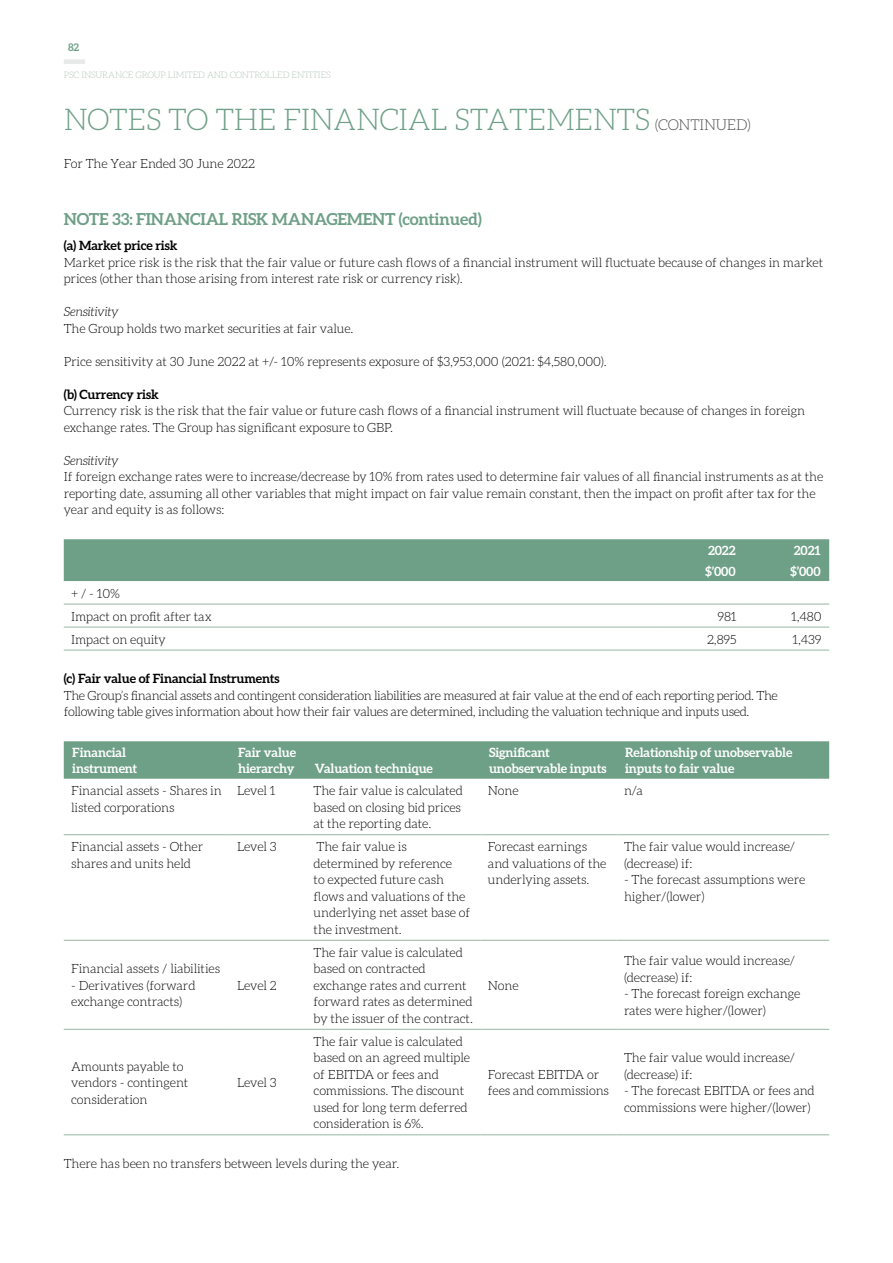
<style>
.page{position:relative;width:893px;height:1263px;background:#fff}
.page>*{position:absolute;margin:0;border:0;box-sizing:border-box;transform-origin:0 0}
.Section_Title{font:300 30px "Aleo";letter-spacing:-.01em;color:#6e9f87}
.Main_Heading{font:700 16.5px "Aleo";letter-spacing:-.01em;color:#6e9f87}
.Body{font:300 12.75px/16.5px "Aleo";letter-spacing:-.01em;color:#000}
.Body-2{font:300 12.75px/16.5px "Aleo";letter-spacing:-.03em;color:#000}
.Body_Bold{font:300 12.75px/16.5px "Aleo";letter-spacing:-.01em;color:#000}
.Heading_T{font:700 12.75px/16.5px "Aleo";letter-spacing:-.01em;color:#fff}
.Body_Bold-2{font:700 12.75px "Aleo";letter-spacing:-.01em;color:#000}
.Date{font:300 12.75px "Aleo";letter-spacing:-.01em;color:#000}
.Bold_Italic{font:italic 300 12.75px "Aleo";letter-spacing:-.01em;color:#000}
.Body_Bold-3{font:italic 300 12.75px "Aleo";letter-spacing:-.01em;color:#000}
.t1{font:700 10.5px "Aleo";color:#6e9f87}
.t2{font:300 9px "Aleo";letter-spacing:-.01em;color:#b2c7ba}
.s1{font-size:15px;color:#4d4d4f}
</style>
<div class="page">
<div style="left:64px;top:59px;width:21px;height:5px;background:#e8eae9"></div>
<div style="left:64px;top:539px;width:765px;height:42px;background:#6e9f87"></div>
<hr style="left:64px;top:604px;width:595px;height:1px;background:#96b6a4">
<hr style="left:659px;top:604px;width:85px;height:1px;background:#96b6a4">
<hr style="left:744px;top:604px;width:85px;height:1px;background:#96b6a4">
<hr style="left:64px;top:627px;width:595px;height:1px;background:#96b6a4">
<hr style="left:659px;top:627px;width:85px;height:1px;background:#96b6a4">
<hr style="left:744px;top:627px;width:85px;height:1px;background:#96b6a4">
<hr style="left:64px;top:650px;width:595px;height:1px;background:#96b6a4">
<hr style="left:659px;top:650px;width:85px;height:1px;background:#96b6a4">
<hr style="left:744px;top:650px;width:85px;height:1px;background:#96b6a4">
<div style="left:64px;top:741px;width:765px;height:38px;background:#6e9f87"></div>
<hr style="left:64px;top:834px;width:166px;height:1px;background:#96b6a4">
<hr style="left:230px;top:834px;width:76px;height:1px;background:#96b6a4">
<hr style="left:306px;top:834px;width:174px;height:1px;background:#96b6a4">
<hr style="left:480px;top:834px;width:137px;height:1px;background:#96b6a4">
<hr style="left:617px;top:834px;width:212px;height:1px;background:#96b6a4">
<hr style="left:64px;top:940px;width:166px;height:1px;background:#96b6a4">
<hr style="left:230px;top:940px;width:76px;height:1px;background:#96b6a4">
<hr style="left:306px;top:940px;width:174px;height:1px;background:#96b6a4">
<hr style="left:480px;top:940px;width:137px;height:1px;background:#96b6a4">
<hr style="left:617px;top:940px;width:212px;height:1px;background:#96b6a4">
<hr style="left:64px;top:1029px;width:166px;height:1px;background:#96b6a4">
<hr style="left:230px;top:1029px;width:76px;height:1px;background:#96b6a4">
<hr style="left:306px;top:1029px;width:174px;height:1px;background:#96b6a4">
<hr style="left:480px;top:1029px;width:137px;height:1px;background:#96b6a4">
<hr style="left:617px;top:1029px;width:212px;height:1px;background:#96b6a4">
<hr style="left:64px;top:1134px;width:166px;height:1px;background:#96b6a4">
<hr style="left:230px;top:1134px;width:76px;height:1px;background:#96b6a4">
<hr style="left:306px;top:1134px;width:174px;height:1px;background:#96b6a4">
<hr style="left:480px;top:1134px;width:137px;height:1px;background:#96b6a4">
<hr style="left:617px;top:1134px;width:212px;height:1px;background:#96b6a4">
<p class="t1" style="left:68px;top:41px;width:13px">82</p>
<p class="t2" style="left:64px;top:70px;width:268px">PSC INSURANCE GROUP LIMITED AND CONTROLLED ENTITIES</p>
<p class="Section_Title" style="left:64px;top:104px;width:688px">NOTES TO THE FINANCIAL STATEMENTS <span class="s1">(CONTINUED)</span></p>
<p class="Date" style="left:64px;top:156px;width:193px">For The Year Ended 30 June 2022</p>
<p class="Main_Heading" style="left:64px;top:210px;width:419px">NOTE 33: FINANCIAL RISK MANAGEMENT (continued)</p>
<p class="Body_Bold-2" style="left:64px;top:238px;width:115px">(a) Market price risk</p>
<p class="Body_Bold" style="left:64px;top:254px;width:761px">Market price risk is the risk that the fair value or future cash flows of a financial instrument will fluctuate because of changes in market prices (other than those arising from interest rate risk or currency risk).</p>
<p class="Bold_Italic" style="left:64px;top:305px;width:57px">Sensitivity</p>
<p class="Body" style="left:64px;top:320px;width:291px">The Group holds two market securities at fair value.</p>
<p class="Body" style="left:64px;top:353px;width:545px">Price sensitivity at 30 June 2022 at +/- 10% represents exposure of $3,953,000 (2021: $4,580,000).</p>
<p class="Body_Bold-2" style="left:64px;top:387px;width:96px">(b) Currency risk</p>
<p class="Body" style="left:64px;top:402px;width:743px">Currency risk is the risk that the fair value or future cash flows of a financial instrument will fluctuate because of changes in foreign exchange rates. The Group has significant exposure to GBP.</p>
<p class="Body_Bold-3" style="left:64px;top:453px;width:57px">Sensitivity</p>
<p class="Body" style="left:64px;top:468px;width:761px">If foreign exchange rates were to increase/decrease by 10% from rates used to determine fair values of all financial instruments as at the reporting date, assuming all other variables that might impact on fair value remain constant, then the impact on profit after tax for the year and equity is as follows:</p>
<p class="Heading_T" style="left:708px;top:542px;width:29px">2022</p>
<p class="Heading_T" style="left:794px;top:542px;width:28px">2021</p>
<p class="Heading_T" style="left:705px;top:563px;width:32px">$’000</p>
<p class="Heading_T" style="left:790px;top:563px;width:32px">$’000</p>
<p class="Body" style="left:71px;top:585px;width:50px">+ / - 10%</p>
<p class="Body" style="left:71px;top:608px;width:142px">Impact on profit after tax</p>
<p class="Body" style="left:717px;top:608px;width:21px">981</p>
<p class="Body" style="left:791px;top:608px;width:32px">1,480</p>
<p class="Body" style="left:71px;top:631px;width:96px">Impact on equity</p>
<p class="Body" style="left:707px;top:631px;width:31px">2,895</p>
<p class="Body" style="left:792px;top:631px;width:31px">1,439</p>
<p class="Body_Bold-2" style="left:64px;top:671px;width:217px">(c) Fair value of Financial Instruments</p>
<p class="Body-2" style="left:64px;top:687px;width:716px">The Group’s financial assets and contingent consideration liabilities are measured at fair value at the end of each reporting period. The following table gives information about how their fair values are determined, including the valuation technique and inputs used.</p>
<p class="Heading_T" style="left:72px;top:744px;width:67px">Financial instrument</p>
<p class="Heading_T" style="left:238px;top:744px;width:60px">Fair value hierarchy</p>
<p class="Heading_T" style="left:489px;top:744px;width:119px">Significant unobservable inputs</p>
<p class="Heading_T" style="left:625px;top:744px;width:169px">Relationship of unobservable inputs to fair value</p>
<p class="Heading_T" style="left:315px;top:760px;width:120px">Valuation technique</p>
<p class="Body" style="left:71px;top:782px;width:152px">Financial assets - Shares in listed corporations</p>
<p class="Body" style="left:237px;top:782px;width:40px">Level 1</p>
<p class="Body" style="left:314px;top:782px;width:151px">The fair value is calculated based on closing bid prices at the reporting date.</p>
<p class="Body" style="left:488px;top:782px;width:32px">None</p>
<p class="Body" style="left:624px;top:782px;width:20px">n/a</p>
<p class="Body" style="left:71px;top:839px;width:134px">Financial assets - Other shares and units held</p>
<p class="Body" style="left:237px;top:839px;width:41px">Level 3</p>
<p class="Body" style="left:314px;top:839px;width:158px">The fair value is determined by reference<br>to expected future cash flows and valuations of the underlying net asset base of the investment.</p>
<p class="Body" style="left:488px;top:839px;width:120px">Forecast earnings and valuations of the underlying assets.</p>
<p class="Body" style="left:624px;top:839px;width:173px">The fair value would increase/ (decrease) if:</p>
<p class="Body" style="left:624px;top:872px;width:183px">- The forecast assumptions were higher/(lower)</p>
<p class="Body" style="left:71px;top:961px;width:150px">Financial assets / liabilities</p>
<p class="Body" style="left:71px;top:977px;width:126px">- Derivatives (forward exchange contracts)</p>
<p class="Body" style="left:237px;top:977px;width:41px">Level 2</p>
<p class="Body" style="left:71px;top:1058px;width:119px">Amounts payable to vendors - contingent consideration</p>
<p class="Body" style="left:237px;top:1074px;width:41px">Level 3</p>
<p class="Body" style="left:314px;top:944px;width:161px">The fair value is calculated based on contracted exchange rates and current forward rates as determined by the issuer of the contract.</p>
<p class="Body" style="left:314px;top:1033px;width:158px">The fair value is calculated based on an agreed multiple of EBITDA or fees and commissions. The discount used for long term deferred consideration is 6%.</p>
<p class="Body" style="left:64px;top:1155px;width:337px">There has been no transfers between levels during the year.</p>
<p class="Body" style="left:488px;top:977px;width:32px">None</p>
<p class="Body" style="left:488px;top:1066px;width:123px">Forecast EBITDA or fees and commissions</p>
<p class="Body" style="left:624px;top:952px;width:173px">The fair value would increase/ (decrease) if:</p>
<p class="Body" style="left:624px;top:985px;width:178px">- The forecast foreign exchange rates were higher/(lower)</p>
<p class="Body" style="left:624px;top:1050px;width:173px">The fair value would increase/ (decrease) if:</p>
<p class="Body" style="left:624px;top:1083px;width:192px">- The forecast EBITDA or fees and commissions were higher/(lower)</p>
</div>
